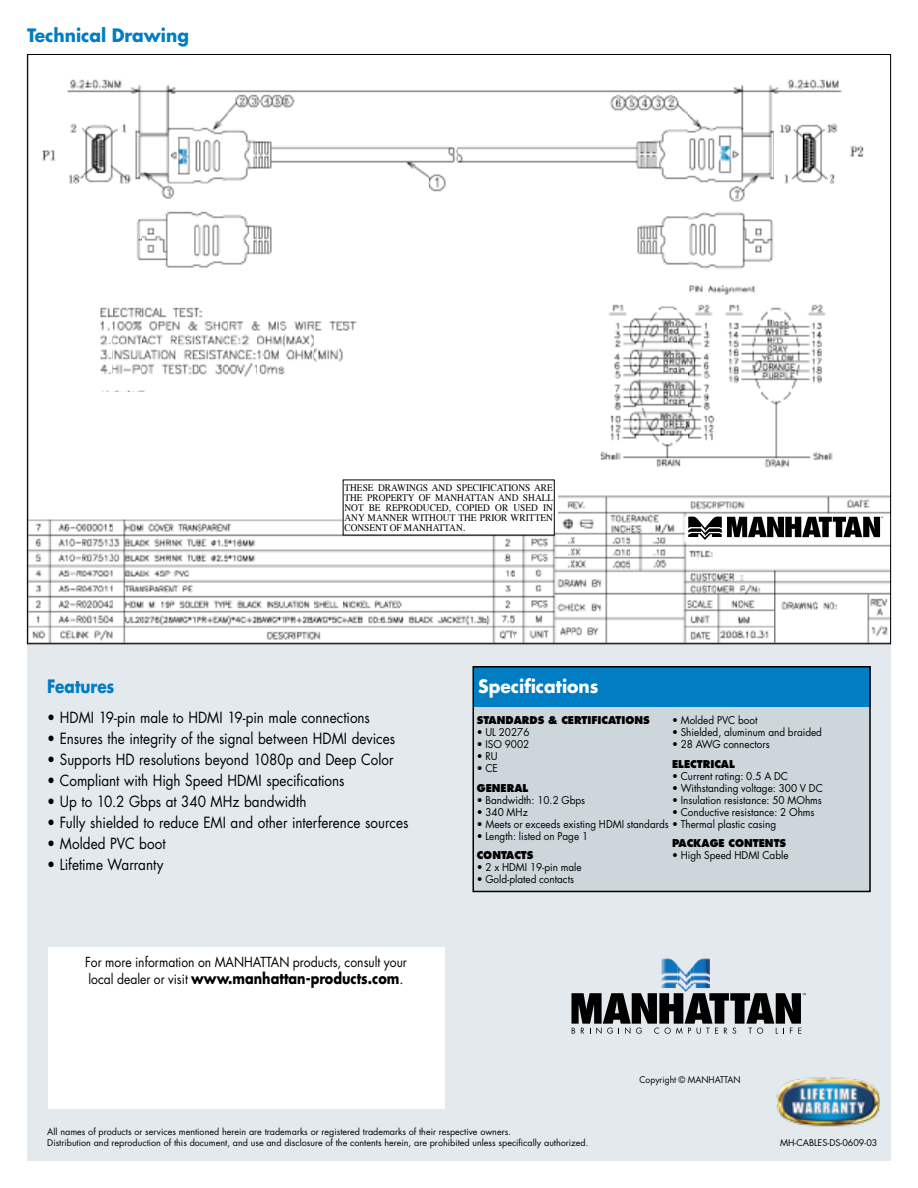
<style>
.page{position:relative;width:918px;height:1188px;background:#fff}
.page>*{position:absolute;margin:0;border:0;box-sizing:border-box;transform-origin:0 0}
.t1{font:700 18px "Futura Std";color:#007dc3;scale:.95 1}
.t2{font:700 18px "Futura Std";color:#fff;scale:.95 1}
.t3{font:700 18px "Futura Std";color:#007cc2;scale:.85 1}
.t4{font:15px "Futura Std";color:#000;scale:.9 1}
.t5{font:700 15px "Futura Std";color:#000;scale:.85 1}
.t6{font:13.5px "Futura Std";color:#000;scale:.9 1}
.t7{font:10.5px "Futura Std";color:#000;scale:.95 1}
.t8{font:800 10.5px "Futura Std";color:#000;scale:.95 1}
.t9{font:9.9px/9.9px "Times";color:#000;text-align:justify;scale:.95 1}
.t10{font:9px/10.5px "Futura Std";color:#000}
.t11{font:9px "Futura Std";color:#000;scale:.95 1}
.s1{font-weight:400;font-size:13.5px}
.s2{font-weight:400}
</style>
<div class="page">
<div style="left:27px;top:644px;width:864px;height:517px;background:#e3e9ec"></div>
<div style="left:48px;top:947px;width:396px;height:162px;background:#fff"></div>
<img style="left:777px;top:1077px;width:103px;height:50px">
<img style="left:661px;top:959px;width:17px;height:29px">
<img style="left:694px;top:958px;width:16px;height:30px">
<img style="left:678px;top:966px;width:3px;height:21px">
<img style="left:691px;top:965px;width:3px;height:22px">
<img style="left:681px;top:969px;width:3px;height:21px">
<img style="left:687px;top:969px;width:4px;height:21px">
<img style="left:684px;top:973px;width:3px;height:19px">
<svg style="left:572px;top:993px;width:234px;height:41px"></svg>
<img style="left:29px;top:79px;width:860px;height:563px">
<div style="left:687px;top:517px;width:202px;height:27px;background:#fff"></div>
<svg style="left:688px;top:516px;width:195px;height:24px"></svg>
<div style="left:750px;top:548px;width:121px;height:16px;background:#fff"></div>
<div style="left:343px;top:480px;width:211px;height:55px;background:#fff"></div>
<div style="left:613px;top:576px;width:67px;height:14px;background:#fff"></div>
<div style="left:93px;top:392px;width:249px;height:74px;background:#fff"></div>
<div style="left:385px;top:61px;width:163px;height:29px;background:#fff"></div>
<div style="left:473px;top:667px;width:398px;height:224px;background:#ccd6db"></div>
<div style="left:473px;top:666px;width:398px;height:40px;background:#007dc3"></div>
<div style="left:472px;top:666px;width:399px;height:226px;border:2px solid #000"></div>
<h1 class="t1" style="left:27px;top:23px;width:172px">Technical Drawing</h1>
<p class="t9" style="left:344px;top:482px;width:221px">THESE DRAWINGS AND SPECIFICATIONS ARE THE PROPERTY OF MANHATTAN AND SHALL NOT BE REPRODUCED, COPIED OR USED IN ANY MANNER WITHOUT THE PRIOR WRITTEN CONSENT OF MANHATTAN.</p>
<h1 class="t3" style="left:47px;top:674px;width:81px">Features</h1>
<h2 class="t4" style="left:47px;top:708px;width:360px">• HDMI 19-pin male to HDMI 19-pin male connections</h2>
<h2 class="t4" style="left:47px;top:729px;width:388px">• Ensures the integrity of the signal between HDMI devices</h2>
<h2 class="t4" style="left:47px;top:750px;width:386px">• Supports HD resolutions beyond 1080p and Deep Color</h2>
<h2 class="t4" style="left:47px;top:771px;width:332px">• Compliant with High Speed HDMI specifications</h2>
<h2 class="t4" style="left:47px;top:792px;width:290px">• Up to 10.2 Gbps at 340 MHz bandwidth</h2>
<h2 class="t4" style="left:47px;top:813px;width:403px">• Fully shielded to reduce EMI and other interference sources</h2>
<h2 class="t4" style="left:47px;top:834px;width:133px">• Molded PVC boot</h2>
<h2 class="t4" style="left:47px;top:855px;width:131px">• Lifetime Warranty</h2>
<p class="t6" style="left:85px;top:954px;width:359px">For more information on MANHATTAN products, consult your</p>
<h2 class="t5" style="left:89px;top:968px;width:372px"><span class="s1">local dealer or visit</span> www.manhattan-products.com<span class="s2">.</span></h2>
<h1 class="t2" style="left:478px;top:674px;width:128px">Specifications</h1>
<p class="t8" style="left:477px;top:714px;width:182px">STANDARDS &amp; CERTIFICATIONS</p>
<p class="t7" style="left:477px;top:726px;width:57px">• UL 20276</p>
<p class="t7" style="left:477px;top:738px;width:57px">• ISO 9002</p>
<p class="t7" style="left:477px;top:750px;width:24px">• RU</p>
<p class="t7" style="left:477px;top:762px;width:24px">• CE</p>
<p class="t8" style="left:477px;top:781px;width:56px">GENERAL</p>
<p class="t7" style="left:477px;top:793px;width:116px">• Bandwidth: 10.2 Gbps</p>
<p class="t7" style="left:477px;top:805px;width:55px">• 340 MHz</p>
<p class="t7" style="left:477px;top:817px;width:317px">• Meets or exceeds existing HDMI standards • Thermal plastic casing</p>
<p class="t7" style="left:477px;top:829px;width:119px">• Length: listed on Page 1</p>
<p class="t8" style="left:477px;top:849px;width:60px">CONTACTS</p>
<p class="t7" style="left:477px;top:861px;width:112px">• 2 x HDMI 19-pin male</p>
<p class="t7" style="left:477px;top:873px;width:104px">• Gold-plated contacts</p>
<p class="t7" style="left:672px;top:714px;width:91px">• Molded PVC boot</p>
<p class="t7" style="left:672px;top:726px;width:159px">• Shielded, aluminum and braided</p>
<p class="t7" style="left:672px;top:738px;width:104px">• 28 AWG connectors</p>
<p class="t8" style="left:672px;top:757px;width:68px">ELECTRICAL</p>
<p class="t7" style="left:672px;top:769px;width:124px">• Current rating: 0.5 A DC</p>
<p class="t7" style="left:672px;top:781px;width:160px">• Withstanding voltage: 300 V DC</p>
<p class="t7" style="left:672px;top:793px;width:159px">• Insulation resistance: 50 MOhms</p>
<p class="t7" style="left:672px;top:805px;width:152px">• Conductive resistance: 2 Ohms</p>
<p class="t8" style="left:672px;top:837px;width:120px">PACKAGE CONTENTS</p>
<p class="t7" style="left:672px;top:849px;width:124px">• High Speed HDMI Cable</p>
<p class="t11" style="left:640px;top:1074px;width:108px">Copyright © MANHATTAN</p>
<p class="t10" style="left:47px;top:1127px;width:543px">All names of products or services mentioned herein are trademarks or registered trademarks of their respective owners.<br>Distribution and reproduction of this document, and use and disclosure of the contents herein, are prohibited unless specifically authorized.</p>
<p class="t10" style="left:780px;top:1138px;width:99px">MH-CABLES-DS-0609-03</p>
</div>
